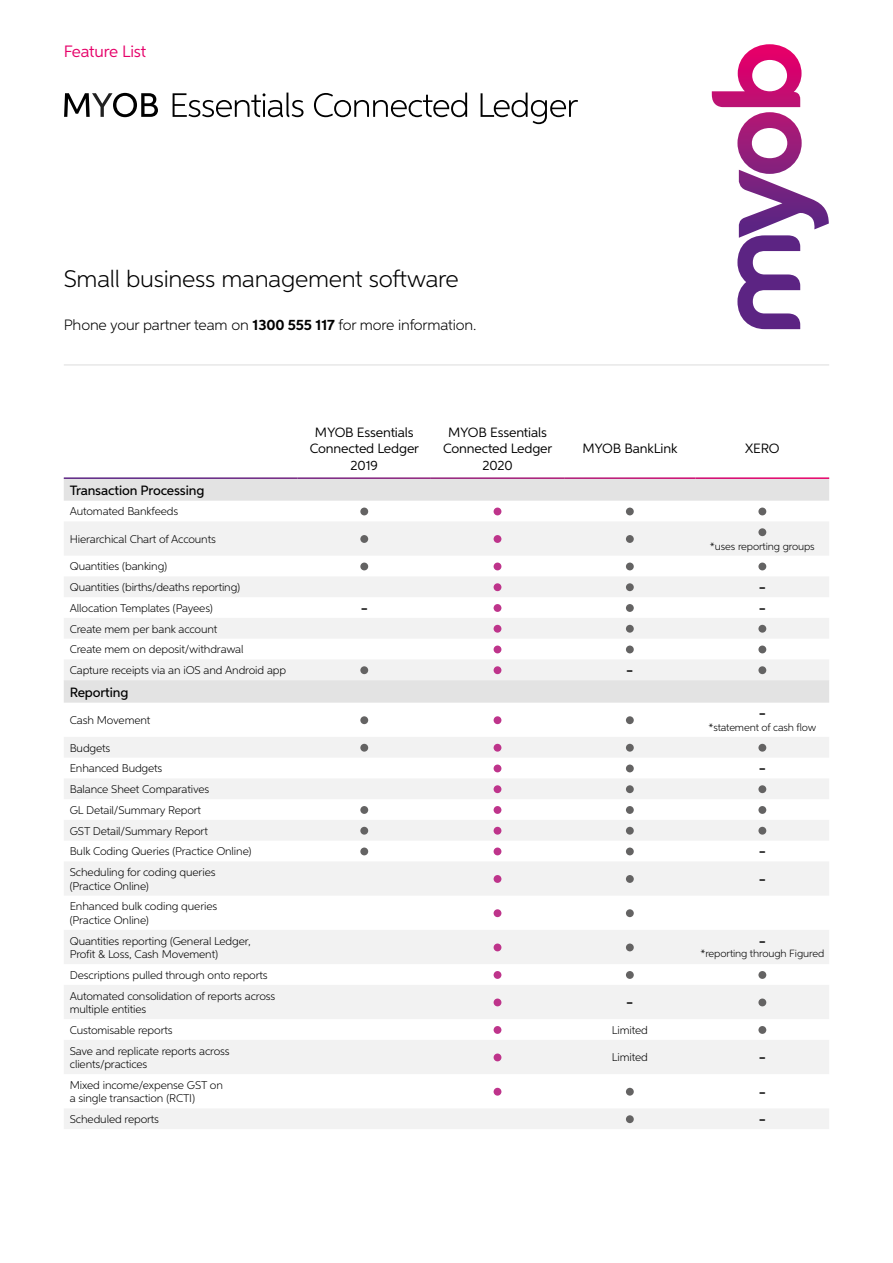
<style>
.page{position:relative;width:893px;height:1263px;background:#fff}
.page>*{position:absolute;margin:0;border:0;box-sizing:border-box;transform-origin:0 0}
.t1{font:300 24px "Neutro MYOB";letter-spacing:-.01em;color:#000}
.t2{font:16.5px "Neutro MYOB";letter-spacing:-.01em;color:#e60069}
.t3{font:300 15px "Neutro MYOB";letter-spacing:-.01em;color:#000}
.t4{font:13.5px/16.5px "Neutro MYOB";letter-spacing:-.01em;color:#000;text-align:center}
.t5{font:500 13.5px "Neutro MYOB";letter-spacing:-.01em;color:#000}
.t6{font:300 11.25px/20.7px "Neutro MYOB";letter-spacing:-.01em;color:#000}
.t7{font:900 11.25px "Neutro MYOB";color:#000}
.t8{font:300 10.5px "Neutro MYOB";letter-spacing:-.01em;color:#000}
.s1{font-weight:700}
</style>
<div class="page">
<hr style="left:64px;top:364px;width:765px;height:2px;background:#000">
<svg style="left:712px;top:44px;width:117px;height:285px"></svg>
<svg style="left:64px;top:479px;width:765px;height:37px;fill:#e3e3e3"></svg>
<svg style="left:64px;top:522px;width:765px;height:607px;fill:#f2f2f2"></svg>
<div style="left:360px;top:508px;width:8px;height:7px;background:#646363;border-radius:50%"></div>
<div style="left:494px;top:508px;width:7px;height:7px;background:#be348b;border-radius:50%"></div>
<div style="left:626px;top:508px;width:8px;height:7px;background:#646363;border-radius:50%"></div>
<div style="left:758px;top:508px;width:8px;height:7px;background:#646363;border-radius:50%"></div>
<div style="left:360px;top:535px;width:8px;height:8px;background:#646363;border-radius:50%"></div>
<div style="left:494px;top:535px;width:7px;height:8px;background:#be348b;border-radius:50%"></div>
<div style="left:626px;top:535px;width:8px;height:8px;background:#646363;border-radius:50%"></div>
<div style="left:758px;top:528px;width:8px;height:8px;background:#646363;border-radius:50%"></div>
<div style="left:360px;top:562px;width:8px;height:8px;background:#646363;border-radius:50%"></div>
<div style="left:494px;top:562px;width:7px;height:8px;background:#be348b;border-radius:50%"></div>
<div style="left:626px;top:562px;width:8px;height:8px;background:#646363;border-radius:50%"></div>
<div style="left:758px;top:562px;width:8px;height:8px;background:#646363;border-radius:50%"></div>
<div style="left:494px;top:583px;width:7px;height:8px;background:#be348b;border-radius:50%"></div>
<div style="left:626px;top:583px;width:8px;height:8px;background:#646363;border-radius:50%"></div>
<div style="left:494px;top:604px;width:7px;height:8px;background:#be348b;border-radius:50%"></div>
<div style="left:626px;top:604px;width:8px;height:8px;background:#646363;border-radius:50%"></div>
<div style="left:494px;top:625px;width:7px;height:8px;background:#be348b;border-radius:50%"></div>
<div style="left:626px;top:625px;width:8px;height:8px;background:#646363;border-radius:50%"></div>
<div style="left:758px;top:625px;width:8px;height:8px;background:#646363;border-radius:50%"></div>
<div style="left:494px;top:645px;width:7px;height:8px;background:#be348b;border-radius:50%"></div>
<div style="left:626px;top:645px;width:8px;height:8px;background:#646363;border-radius:50%"></div>
<div style="left:758px;top:645px;width:8px;height:8px;background:#646363;border-radius:50%"></div>
<div style="left:360px;top:666px;width:8px;height:8px;background:#646363;border-radius:50%"></div>
<div style="left:494px;top:666px;width:7px;height:8px;background:#be348b;border-radius:50%"></div>
<div style="left:758px;top:666px;width:8px;height:8px;background:#646363;border-radius:50%"></div>
<div style="left:360px;top:716px;width:8px;height:8px;background:#646363;border-radius:50%"></div>
<div style="left:494px;top:716px;width:7px;height:8px;background:#be348b;border-radius:50%"></div>
<div style="left:626px;top:716px;width:8px;height:8px;background:#646363;border-radius:50%"></div>
<div style="left:360px;top:744px;width:8px;height:8px;background:#646363;border-radius:50%"></div>
<div style="left:494px;top:744px;width:7px;height:8px;background:#be348b;border-radius:50%"></div>
<div style="left:626px;top:744px;width:8px;height:8px;background:#646363;border-radius:50%"></div>
<div style="left:758px;top:744px;width:8px;height:8px;background:#646363;border-radius:50%"></div>
<div style="left:494px;top:764px;width:7px;height:8px;background:#be348b;border-radius:50%"></div>
<div style="left:626px;top:764px;width:8px;height:8px;background:#646363;border-radius:50%"></div>
<div style="left:494px;top:785px;width:7px;height:8px;background:#be348b;border-radius:50%"></div>
<div style="left:626px;top:785px;width:8px;height:8px;background:#646363;border-radius:50%"></div>
<div style="left:758px;top:785px;width:8px;height:8px;background:#646363;border-radius:50%"></div>
<div style="left:360px;top:806px;width:8px;height:8px;background:#646363;border-radius:50%"></div>
<div style="left:494px;top:806px;width:7px;height:8px;background:#be348b;border-radius:50%"></div>
<div style="left:626px;top:806px;width:8px;height:8px;background:#646363;border-radius:50%"></div>
<div style="left:758px;top:806px;width:8px;height:8px;background:#646363;border-radius:50%"></div>
<div style="left:360px;top:827px;width:8px;height:8px;background:#646363;border-radius:50%"></div>
<div style="left:494px;top:827px;width:7px;height:8px;background:#be348b;border-radius:50%"></div>
<div style="left:626px;top:827px;width:8px;height:8px;background:#646363;border-radius:50%"></div>
<div style="left:758px;top:827px;width:8px;height:8px;background:#646363;border-radius:50%"></div>
<div style="left:360px;top:847px;width:8px;height:8px;background:#646363;border-radius:50%"></div>
<div style="left:494px;top:847px;width:7px;height:8px;background:#be348b;border-radius:50%"></div>
<div style="left:626px;top:847px;width:8px;height:8px;background:#646363;border-radius:50%"></div>
<div style="left:494px;top:875px;width:7px;height:8px;background:#be348b;border-radius:50%"></div>
<div style="left:626px;top:875px;width:8px;height:8px;background:#646363;border-radius:50%"></div>
<div style="left:494px;top:909px;width:7px;height:8px;background:#be348b;border-radius:50%"></div>
<div style="left:626px;top:909px;width:8px;height:8px;background:#646363;border-radius:50%"></div>
<div style="left:494px;top:943px;width:7px;height:8px;background:#be348b;border-radius:50%"></div>
<div style="left:626px;top:943px;width:8px;height:8px;background:#646363;border-radius:50%"></div>
<div style="left:494px;top:971px;width:7px;height:8px;background:#be348b;border-radius:50%"></div>
<div style="left:626px;top:971px;width:8px;height:8px;background:#646363;border-radius:50%"></div>
<div style="left:758px;top:971px;width:8px;height:8px;background:#646363;border-radius:50%"></div>
<div style="left:494px;top:998px;width:7px;height:8px;background:#be348b;border-radius:50%"></div>
<div style="left:758px;top:998px;width:8px;height:8px;background:#646363;border-radius:50%"></div>
<div style="left:494px;top:1026px;width:7px;height:8px;background:#be348b;border-radius:50%"></div>
<div style="left:758px;top:1026px;width:8px;height:8px;background:#646363;border-radius:50%"></div>
<div style="left:494px;top:1053px;width:7px;height:8px;background:#be348b;border-radius:50%"></div>
<div style="left:494px;top:1088px;width:7px;height:8px;background:#be348b;border-radius:50%"></div>
<div style="left:626px;top:1088px;width:8px;height:8px;background:#646363;border-radius:50%"></div>
<div style="left:626px;top:1115px;width:8px;height:8px;background:#646363;border-radius:50%"></div>
<svg style="left:64px;top:93px;width:94px;height:24px"></svg>
<svg style="left:173px;top:93px;width:130px;height:24px"></svg>
<svg style="left:314px;top:93px;width:153px;height:24px"></svg>
<svg style="left:481px;top:93px;width:97px;height:31px"></svg>
<h2 class="t2" style="left:64px;top:41px;width:84px">Feature List</h2>
<h1 class="t1" style="left:64px;top:265px;width:396px">Small business management software</h1>
<h3 class="t3" style="left:64px;top:316px;width:414px">Phone your partner team on <span class="s1">1300 555 117</span> for more information.</h3>
<p class="t5" style="left:70px;top:482px;width:136px">Transaction Processing</p>
<p class="t6" style="left:70px;top:501px;width:110px">Automated Bankfeeds</p>
<p class="t6" style="left:70px;top:528px;width:148px">Hierarchical Chart of Accounts</p>
<p class="t6" style="left:70px;top:556px;width:172px">Quantities (banking)<br>Quantities (births/deaths reporting)</p>
<p class="t4" style="left:310px;top:424px;width:111px">MYOB Essentials<br>Connected Ledger<br>2019</p>
<p class="t4" style="left:443px;top:424px;width:111px">MYOB Essentials<br>Connected Ledger<br>2020</p>
<p class="t4" style="left:582px;top:440px;width:96px">MYOB BankLink</p>
<p class="t4" style="left:745px;top:440px;width:36px">XERO</p>
<p class="t8" style="left:710px;top:540px;width:106px">*uses reporting groups</p>
<p class="t7" style="left:759px;top:580px;width:8px">–</p>
<p class="t6" style="left:70px;top:597px;width:144px">Allocation Templates (Payees)</p>
<p class="t7" style="left:361px;top:601px;width:8px">–</p>
<p class="t7" style="left:759px;top:601px;width:8px">–</p>
<p class="t6" style="left:70px;top:618px;width:218px">Create mem per bank account<br>Create mem on deposit/withdrawal<br>Capture receipts via an iOS and Android app</p>
<p class="t7" style="left:627px;top:663px;width:8px">–</p>
<p class="t5" style="left:70px;top:684px;width:60px">Reporting</p>
<p class="t6" style="left:70px;top:710px;width:82px">Cash Movement</p>
<p class="t6" style="left:70px;top:737px;width:94px">Budgets<br>Enhanced Budgets</p>
<p class="t6" style="left:70px;top:779px;width:183px">Balance Sheet Comparatives<br>GL Detail/Summary Report<br>GST Detail/Summary Report<br>Bulk Coding Queries (Practice Online)</p>
<p class="t7" style="left:759px;top:707px;width:8px">–</p>
<p class="t8" style="left:708px;top:721px;width:110px">*statement of cash flow</p>
<p class="t7" style="left:759px;top:761px;width:8px">–</p>
<p class="t7" style="left:759px;top:844px;width:8px">–</p>
<p class="t6" style="left:70px;top:865px;width:147px;line-height:13.5px">Scheduling for coding queries (Practice Online)</p>
<p class="t7" style="left:759px;top:872px;width:8px">–</p>
<p class="t6" style="left:70px;top:899px;width:149px;line-height:13.5px">Enhanced bulk coding queries (Practice Online)</p>
<p class="t6" style="left:70px;top:934px;width:183px;line-height:13.5px">Quantities reporting (General Ledger,<br>Profit &amp; Loss, Cash Movement)</p>
<p class="t7" style="left:759px;top:934px;width:8px">–</p>
<p class="t8" style="left:700px;top:947px;width:125px">*reporting through Figured</p>
<p class="t6" style="left:70px;top:964px;width:207px">Descriptions pulled through onto reports<br>Automated consolidation of reports across</p>
<p class="t6" style="left:70px;top:999px;width:78px">multiple entities</p>
<p class="t7" style="left:627px;top:995px;width:8px">–</p>
<p class="t6" style="left:70px;top:1019px;width:104px">Customisable reports</p>
<p class="t6" style="left:612px;top:1019px;width:37px">Limited</p>
<p class="t6" style="left:70px;top:1044px;width:161px;line-height:13.5px">Save and replicate reports across clients/practices</p>
<p class="t6" style="left:612px;top:1047px;width:37px">Limited</p>
<p class="t7" style="left:759px;top:1050px;width:8px">–</p>
<p class="t6" style="left:70px;top:1078px;width:155px;line-height:13.5px">Mixed income/expense GST on a single transaction (RCTI)</p>
<p class="t7" style="left:759px;top:1085px;width:8px">–</p>
<p class="t6" style="left:70px;top:1109px;width:91px">Scheduled reports</p>
<p class="t7" style="left:759px;top:1112px;width:8px">–</p>
</div>
